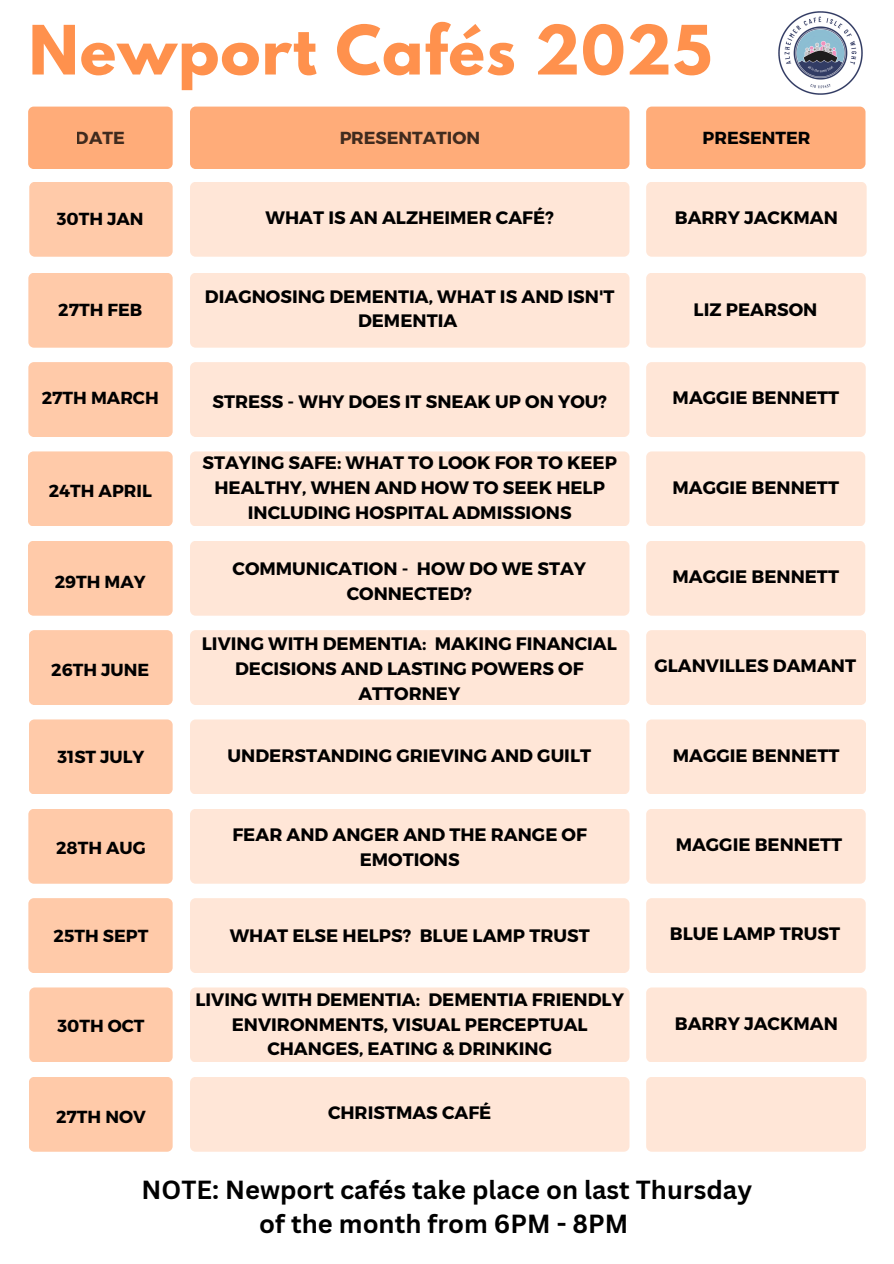
<style>
.page{position:relative;width:894px;height:1264px;background:#fff}
.page>*{position:absolute;margin:0;border:0;box-sizing:border-box;transform-origin:0 0}
.t1{font:700 60.15px "League Spartan";letter-spacing:.02em;color:#ff914d}
.t2{font:700 25.5px/34.8px "Canva Sans";color:#000;text-align:center}
.t3{font:700 18px/24.8px "Montserrat";color:#000;text-align:center}
.t4{font:700 17.4px "Montserrat";color:#000}
</style>
<div class="page">
<div style="left:28px;top:107px;width:144px;height:62px;background:#ffac79;border-radius:6px"></div>
<div style="left:190px;top:107px;width:439px;height:62px;background:#ffac79;border-radius:6px"></div>
<div style="left:646px;top:107px;width:219px;height:62px;background:#ffac79;border-radius:6px"></div>
<div style="left:28px;top:273px;width:145px;height:75px;background:#ffcaa9;border-radius:6px"></div>
<div style="left:190px;top:273px;width:439px;height:75px;background:#ffe6d7;border-radius:6px"></div>
<div style="left:646px;top:273px;width:219px;height:75px;background:#ffe6d7;border-radius:6px"></div>
<div style="left:28px;top:362px;width:145px;height:75px;background:#ffcaa9;border-radius:6px"></div>
<div style="left:190px;top:362px;width:439px;height:75px;background:#ffe6d7;border-radius:6px"></div>
<div style="left:646px;top:362px;width:219px;height:75px;background:#ffe6d7;border-radius:6px"></div>
<div style="left:28px;top:451px;width:144px;height:75px;background:#ffcaa9;border-radius:6px"></div>
<div style="left:190px;top:451px;width:439px;height:75px;background:#ffe6d7;border-radius:6px"></div>
<div style="left:646px;top:451px;width:218px;height:75px;background:#ffe6d7;border-radius:6px"></div>
<div style="left:28px;top:541px;width:144px;height:74px;background:#ffcaa9;border-radius:6px"></div>
<div style="left:190px;top:541px;width:439px;height:74px;background:#ffe6d7;border-radius:6px"></div>
<div style="left:646px;top:541px;width:218px;height:74px;background:#ffe6d7;border-radius:6px"></div>
<div style="left:29px;top:630px;width:143px;height:75px;background:#ffcaa9;border-radius:6px"></div>
<div style="left:190px;top:630px;width:439px;height:75px;background:#ffe6d7;border-radius:6px"></div>
<div style="left:646px;top:630px;width:219px;height:75px;background:#ffe6d7;border-radius:6px"></div>
<div style="left:29px;top:719px;width:143px;height:75px;background:#ffcaa9;border-radius:6px"></div>
<div style="left:190px;top:719px;width:439px;height:75px;background:#ffe6d7;border-radius:6px"></div>
<div style="left:646px;top:719px;width:219px;height:75px;background:#ffe6d7;border-radius:6px"></div>
<div style="left:28px;top:808px;width:145px;height:75px;background:#ffcaa9;border-radius:6px"></div>
<div style="left:190px;top:808px;width:439px;height:75px;background:#ffe6d7;border-radius:6px"></div>
<div style="left:646px;top:808px;width:219px;height:75px;background:#ffe6d7;border-radius:6px"></div>
<div style="left:28px;top:898px;width:145px;height:75px;background:#ffcaa9;border-radius:6px"></div>
<div style="left:190px;top:898px;width:439px;height:75px;background:#ffe6d7;border-radius:6px"></div>
<div style="left:646px;top:898px;width:219px;height:75px;background:#ffe6d7;border-radius:6px"></div>
<div style="left:29px;top:987px;width:144px;height:75px;background:#ffcaa9;border-radius:6px"></div>
<div style="left:190px;top:987px;width:439px;height:75px;background:#ffe6d7;border-radius:6px"></div>
<div style="left:646px;top:987px;width:220px;height:75px;background:#ffe6d7;border-radius:6px"></div>
<div style="left:29px;top:1076px;width:143px;height:75px;background:#ffcaa9;border-radius:6px"></div>
<div style="left:190px;top:1076px;width:439px;height:75px;background:#ffe6d7;border-radius:6px"></div>
<div style="left:646px;top:1076px;width:219px;height:75px;background:#ffe6d7;border-radius:6px"></div>
<div style="left:29px;top:182px;width:144px;height:75px;background:#ffcaa9;border-radius:6px"></div>
<div style="left:190px;top:182px;width:439px;height:75px;background:#ffe6d7;border-radius:6px"></div>
<div style="left:646px;top:182px;width:220px;height:75px;background:#ffe6d7;border-radius:6px"></div>
<img style="left:778px;top:11px;width:85px;height:84px">
<p class="t1" style="left:29px;top:20px;width:684px">Newport Cafés 2025</p>
<p class="t4" style="left:76px;top:126px;width:51px">DATE</p>
<p class="t4" style="left:339px;top:126px;width:142px">PRESENTATION</p>
<h1 class="t4" style="left:702px;top:126px;width:109px">PRESENTER</h1>
<p class="t4" style="left:57px;top:208px;width:88px">30TH JAN</p>
<p class="t3" style="left:265px;top:205px;width:289px">WHAT IS AN ALZHEIMER CAFÉ?</p>
<p class="t3" style="left:674px;top:205px;width:165px">BARRY JACKMAN</p>
<p class="t4" style="left:58px;top:299px;width:85px">27TH FEB</p>
<p class="t3" style="left:205px;top:283px;width:411px">DIAGNOSING DEMENTIA, WHAT IS AND ISN'T<br>DEMENTIA</p>
<p class="t3" style="left:693px;top:296px;width:125px">LIZ PEARSON</p>
<p class="t4" style="left:42px;top:387px;width:118px">27TH MARCH</p>
<p class="t3" style="left:212px;top:388px;width:396px">STRESS - WHY DOES IT SNEAK UP ON YOU?</p>
<p class="t3" style="left:672px;top:385px;width:168px">MAGGIE BENNETT</p>
<p class="t4" style="left:49px;top:479px;width:105px">24TH APRIL</p>
<p class="t3" style="left:202px;top:449px;width:416px">STAYING SAFE: WHAT TO LOOK FOR TO KEEP<br>HEALTHY, WHEN AND HOW TO SEEK HELP<br>INCLUDING HOSPITAL ADMISSIONS</p>
<p class="t3" style="left:672px;top:474px;width:168px">MAGGIE BENNETT</p>
<p class="t4" style="left:55px;top:570px;width:92px">29TH MAY</p>
<p class="t4" style="left:51px;top:658px;width:99px">26TH JUNE</p>
<p class="t3" style="left:232px;top:555px;width:355px">COMMUNICATION - HOW DO WE STAY<br>CONNECTED?</p>
<p class="t3" style="left:672px;top:563px;width:168px">MAGGIE BENNETT</p>
<p class="t3" style="left:202px;top:630px;width:416px">LIVING WITH DEMENTIA: MAKING FINANCIAL<br>DECISIONS AND LASTING POWERS OF<br>ATTORNEY</p>
<p class="t3" style="left:654px;top:652px;width:203px">GLANVILLES DAMANT</p>
<p class="t4" style="left:57px;top:745px;width:88px">31ST JULY</p>
<p class="t3" style="left:227px;top:742px;width:365px">UNDERSTANDING GRIEVING AND GUILT</p>
<p class="t3" style="left:672px;top:742px;width:168px">MAGGIE BENNETT</p>
<p class="t4" style="left:56px;top:836px;width:91px">28TH AUG</p>
<p class="t3" style="left:232px;top:821px;width:356px">FEAR AND ANGER AND THE RANGE OF<br>EMOTIONS</p>
<p class="t3" style="left:675px;top:831px;width:168px">MAGGIE BENNETT</p>
<p class="t4" style="left:54px;top:924px;width:96px">25TH SEPT</p>
<p class="t3" style="left:230px;top:921px;width:361px">WHAT ELSE HELPS? BLUE LAMP TRUST</p>
<p class="t3" style="left:669px;top:920px;width:171px">BLUE LAMP TRUST</p>
<p class="t4" style="left:57px;top:1014px;width:89px">30TH OCT</p>
<p class="t3" style="left:195px;top:986px;width:430px">LIVING WITH DEMENTIA: DEMENTIA FRIENDLY<br>ENVIRONMENTS, VISUAL PERCEPTUAL<br>CHANGES, EATING &amp; DRINKING</p>
<p class="t3" style="left:674px;top:1010px;width:165px">BARRY JACKMAN</p>
<p class="t4" style="left:56px;top:1105px;width:91px">27TH NOV</p>
<p class="t3" style="left:328px;top:1099px;width:165px">CHRISTMAS CAFÉ</p>
<p class="t2" style="left:141px;top:1171px;width:612px">NOTE: Newport cafés take place on last Thursday of the month from 6PM - 8PM</p>
</div>
